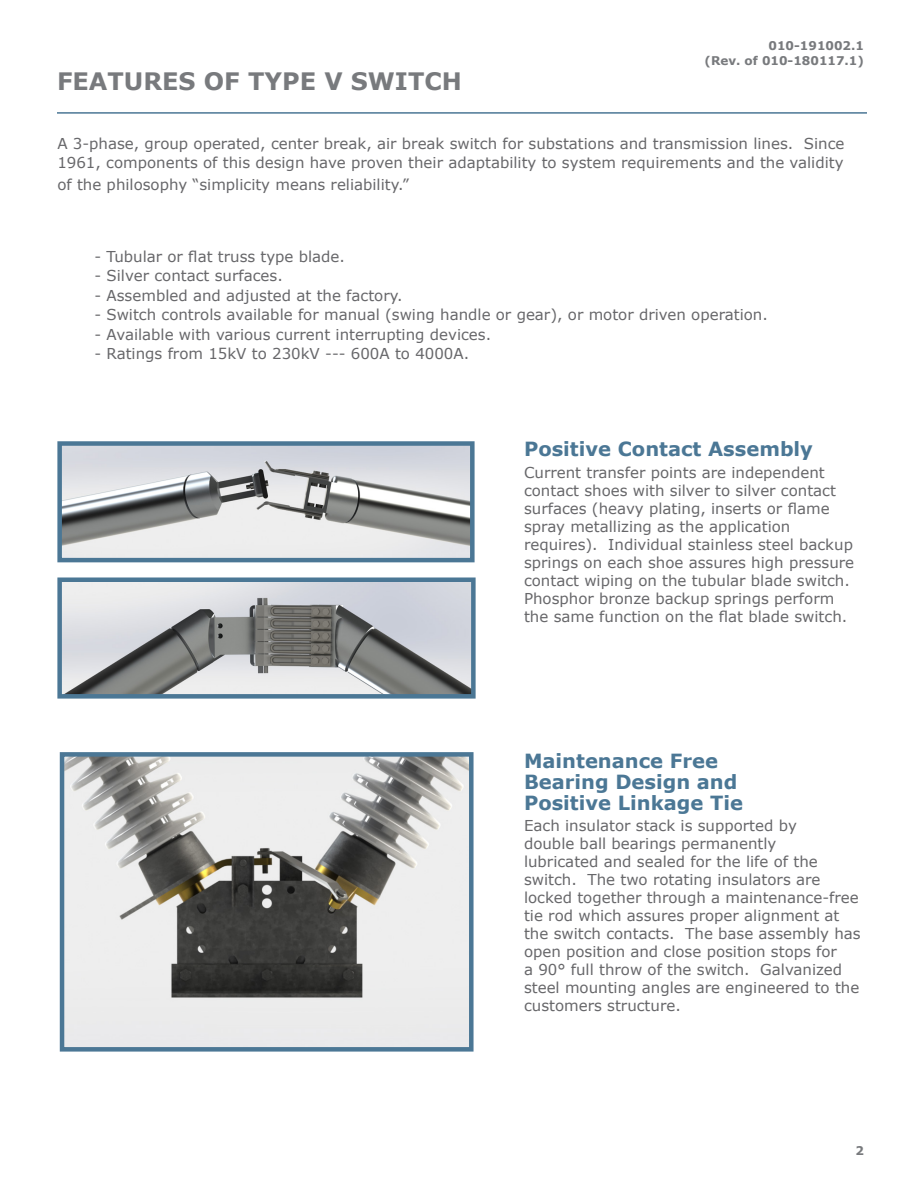
<style>
.page{position:relative;width:918px;height:1188px;background:#fff}
.page>*{position:absolute;margin:0;border:0;box-sizing:border-box;transform-origin:0 0}
.t1{font:700 24px "Verdana";color:#787a7d}
.t2{font:700 19.5px "Verdana";color:#4b7795}
.t3{font:15px/18px "Verdana";color:#67676a}
.t4{font:700 12px/14.4px "Verdana";color:#787a7d;text-align:right}
</style>
<div class="page">
<hr style="left:57px;top:112px;width:810px;height:2px;background:#4b7795">
<img style="left:62px;top:446px;width:408px;height:111px">
<div style="left:57px;top:441px;width:418px;height:121px;border:4px solid #4b7795"></div>
<img style="left:62px;top:583px;width:409px;height:111px">
<div style="left:57px;top:578px;width:419px;height:121px;border:4px solid #4b7795"></div>
<img style="left:65px;top:757px;width:404px;height:290px">
<div style="left:60px;top:752px;width:414px;height:300px;border:4px solid #4b7795"></div>
<p class="t1" style="left:57px;top:64px;width:406px">FEATURES OF TYPE V SWITCH</p>
<p class="t4" style="left:705px;top:38px;width:161px">010-191002.1<br>(Rev. of 010-180117.1)</p>
<p class="t3" style="left:57px;top:133px;width:789px;line-height:19.5px">A 3-phase, group operated, center break, air break switch for substations and transmission lines. Since<br>1961, components of this design have proven their adaptability to system requirements and the validity</p>
<p class="t3" style="left:57px;top:175px;width:353px">of the philosophy “simplicity means reliability.”</p>
<p class="t3" style="left:94px;top:247px;width:252px">- Tubular or flat truss type blade.</p>
<p class="t3" style="left:94px;top:267px;width:190px">- Silver contact surfaces.</p>
<p class="t3" style="left:94px;top:286px;width:310px">- Assembled and adjusted at the factory.</p>
<p class="t3" style="left:94px;top:306px;width:675px">- Switch controls available for manual (swing handle or gear), or motor driven operation.</p>
<p class="t3" style="left:94px;top:325px;width:398px">- Available with various current interrupting devices.</p>
<p class="t3" style="left:94px;top:345px;width:376px">- Ratings from 15kV to 230kV --- 600A to 4000A.</p>
<p class="t2" style="left:524px;top:435px;width:290px">Positive Contact Assembly</p>
<p class="t3" style="left:524px;top:464px;width:314px">Current transfer points are independent contact shoes with silver to silver contact surfaces (heavy plating, inserts or flame spray metallizing as the application</p>
<p class="t3" style="left:524px;top:536px;width:332px">requires). Individual stainless steel backup springs on each shoe assures high pressure contact wiping on the tubular blade switch.<br>Phosphor bronze backup springs perform the same function on the flat blade switch.</p>
<p class="t2" style="left:524px;top:747px;width:196px">Maintenance Free</p>
<p class="t2" style="left:524px;top:768px;width:215px">Bearing Design and</p>
<p class="t2" style="left:524px;top:789px;width:221px">Positive Linkage Tie</p>
<p class="t3" style="left:524px;top:817px;width:274px">Each insulator stack is supported by</p>
<p class="t3" style="left:524px;top:835px;width:254px">double ball bearings permanently</p>
<p class="t3" style="left:524px;top:853px;width:338px">lubricated and sealed for the life of the switch. The two rotating insulators are locked together through a maintenance-free tie rod which assures proper alignment at the switch contacts. The base assembly has open position and close position stops for<br>a 90° full throw of the switch. Galvanized steel mounting angles are engineered to the customers structure.</p>
<p class="t4" style="left:855px;top:1143px;width:10px">2</p>
</div>
